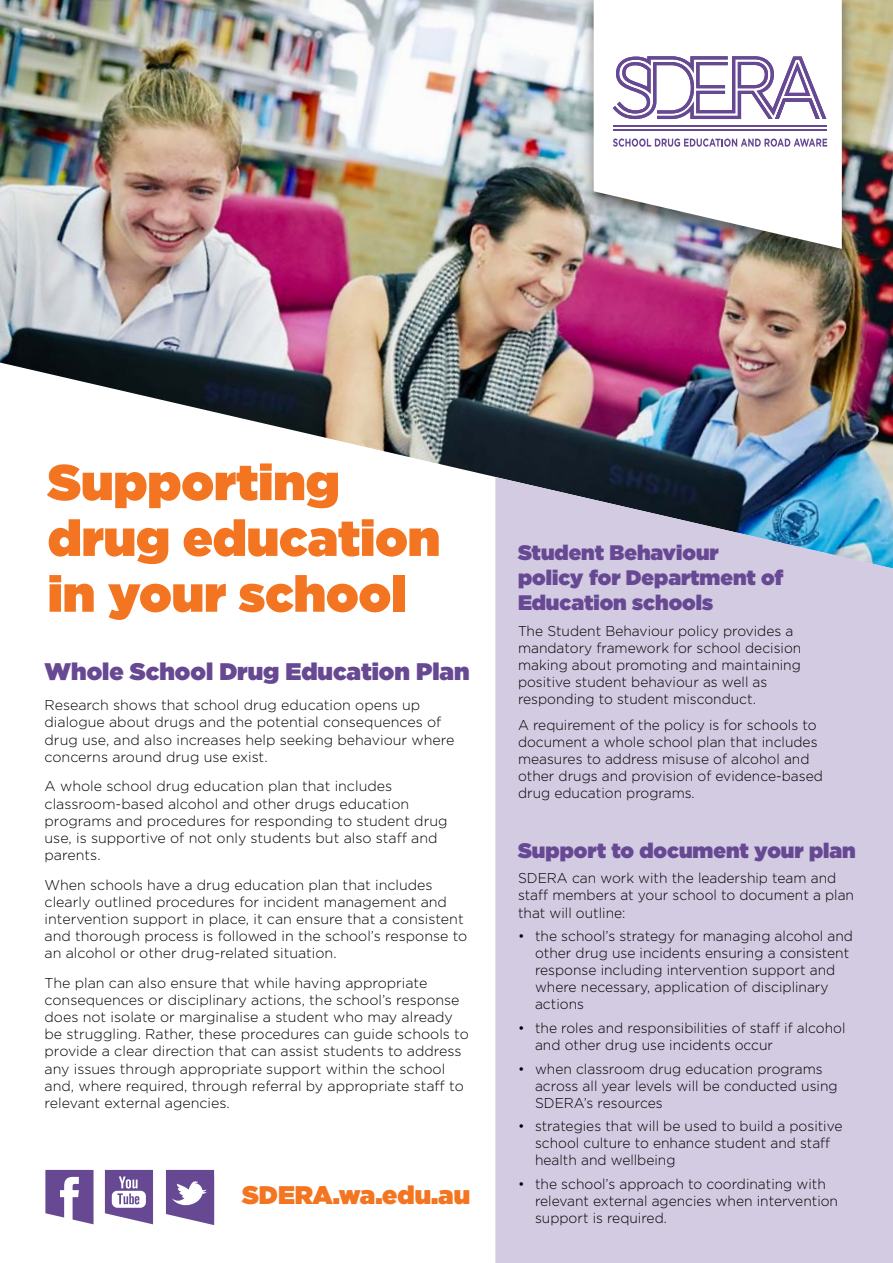
<style>
.page{position:relative;width:893px;height:1263px;background:#fff}
.page>*{position:absolute;margin:0;border:0;box-sizing:border-box;transform-origin:0 0}
.t1{font:900 50.25px/55.8px "Gotham";color:#f47521}
.t2{font:900 25.5px "Gotham";color:#f47521}
.t3{font:900 24px "Gotham";color:#674993}
.t4{font:900 21px/25.2px "Gotham";color:#674993}
.t5{font:300 14.25px/17.1px "Gotham";color:#000}
</style>
<div class="page">
<img style="left:0;top:0;width:893px;height:363px">
<img style="left:2px;top:363px;width:891px;height:114px">
<div style="left:495px;top:477px;width:398px;height:786px;background:#d2cbe2"></div>
<svg style="left:105px;top:1170px;width:48px;height:54px"></svg>
<svg style="left:166px;top:1170px;width:48px;height:55px"></svg>
<svg style="left:45px;top:1170px;width:49px;height:54px"></svg>
<img style="left:574px;top:0;width:287px;height:277px">
<svg style="left:594px;top:0;width:248px;height:249px"></svg>
<svg style="left:613px;top:56px;width:213px;height:63px"></svg>
<hr style="left:613px;top:125px;width:214px;height:2px;background:#674993">
<hr style="left:613px;top:129px;width:214px;height:2px;background:#674993">
<svg style="left:613px;top:138px;width:214px;height:9px"></svg>
<h1 class="t1" style="left:48px;top:454px;width:394px">Supporting drug education in your school</h1>
<h3 class="t3" style="left:45px;top:655px;width:426px">Whole School Drug Education Plan</h3>
<p class="t5" style="left:45px;top:696px;width:411px">Research shows that school drug education opens up dialogue about drugs and the potential consequences of drug use, and also increases help seeking behaviour where concerns around drug use exist.</p>
<p class="t5" style="left:45px;top:777px;width:404px">A whole school drug education plan that includes classroom-based alcohol and other drugs education programs and procedures for responding to student drug use, is supportive of not only students but also staff and parents.</p>
<p class="t5" style="left:45px;top:876px;width:424px">When schools have a drug education plan that includes clearly outlined procedures for incident management and intervention support in place, it can ensure that a consistent and thorough process is followed in the school’s response to an alcohol or other drug-related situation.</p>
<p class="t5" style="left:45px;top:974px;width:426px">The plan can also ensure that while having appropriate consequences or disciplinary actions, the school’s response does not isolate or marginalise a student who may already be struggling. Rather, these procedures can guide schools to provide a clear direction that can assist students to address any issues through appropriate support within the school and, where required, through referral by appropriate staff to relevant external agencies.</p>
<h2 class="t2" style="left:242px;top:1176px;width:230px">SDERA.wa.edu.au</h2>
<h3 class="t4" style="left:518px;top:540px;width:267px">Student Behaviour policy for Department of<br>Education schools</h3>
<p class="t5" style="left:518px;top:622px;width:285px">The Student Behaviour policy provides a mandatory framework for school decision making about promoting and maintaining positive student behaviour as well as responding to student misconduct.</p>
<p class="t5" style="left:518px;top:716px;width:306px">A requirement of the policy is for schools to document a whole school plan that includes measures to address misuse of alcohol and other drugs and provision of evidence-based drug education programs.</p>
<h3 class="t4" style="left:518px;top:837px;width:339px">Support to document your plan</h3>
<p class="t5" style="left:518px;top:869px;width:338px">SDERA can work with the leadership team and staff members at your school to document a plan that will outline:</p>
<p class="t5" style="left:535px;top:927px;width:319px;text-indent:-17px">• the school’s strategy for managing alcohol and other drug use incidents ensuring a consistent response including intervention support and where necessary, application of disciplinary actions</p>
<p class="t5" style="left:535px;top:1019px;width:312px;text-indent:-17px">• the roles and responsibilities of staff if alcohol and other drug use incidents occur</p>
<p class="t5" style="left:535px;top:1059px;width:304px;text-indent:-17px">• when classroom drug education programs across all year levels will be conducted using<br>SDERA’s resources</p>
<p class="t5" style="left:535px;top:1117px;width:309px;text-indent:-17px">• strategies that will be used to build a positive school culture to enhance student and staff health and wellbeing</p>
<p class="t5" style="left:535px;top:1175px;width:305px;text-indent:-17px">• the school’s approach to coordinating with relevant external agencies when intervention support is required.</p>
</div>
